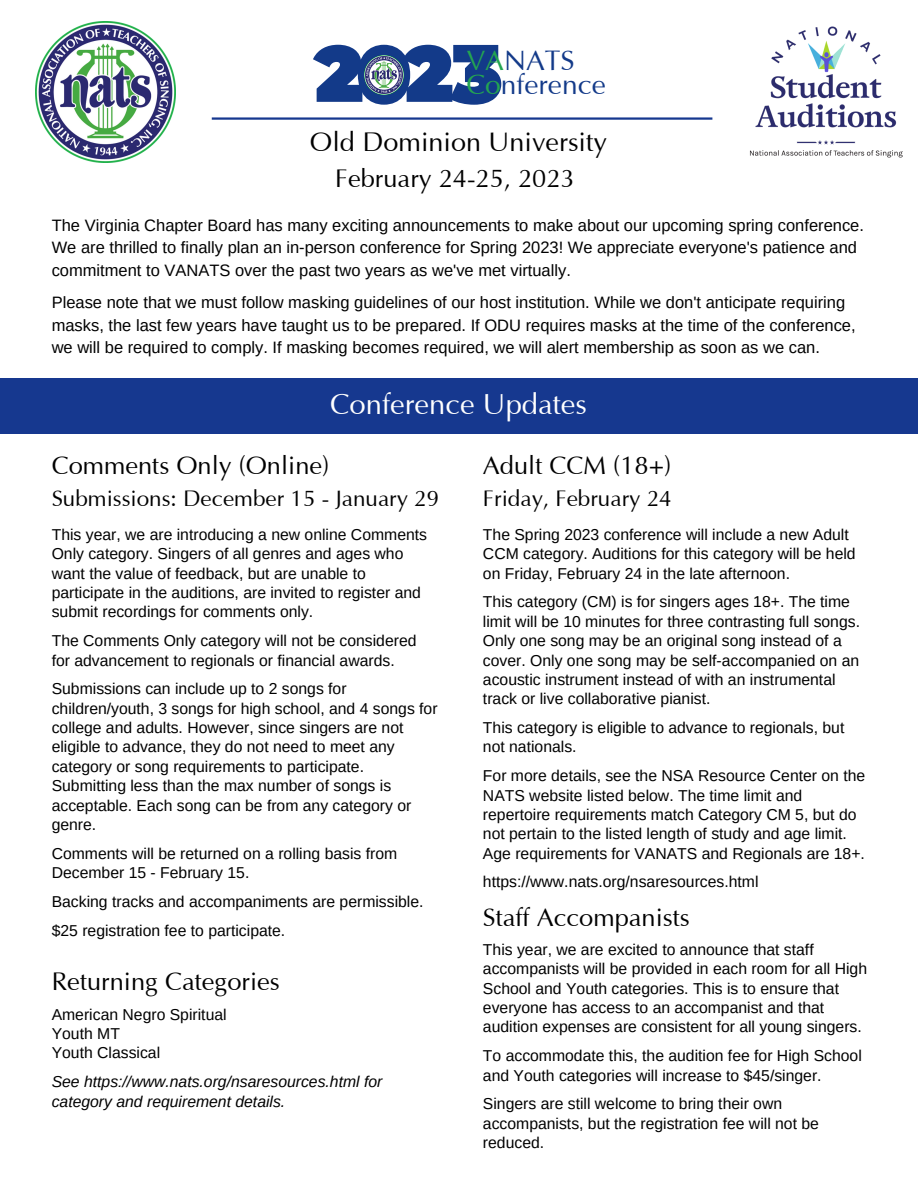
<style>
.page{position:relative;width:918px;height:1188px;background:#fff}
.page>*{position:absolute;margin:0;border:0;box-sizing:border-box;transform-origin:0 0}
.t1{font:29.25px "Optima";color:#fff}
.t2{font:28.2px/24.3px "Optima";color:#133a89}
.t3{font:27px "Optima";color:#000}
.t4{font:25.5px "Optima";color:#000}
.t5{font:22.5px "Optima";color:#000}
.t6{font:16.5px/22.5px "Arimo";color:#000}
.t7{font:15.75px/19.4px "Arimo";color:#000}
.t8{font:italic 15.75px/19.4px "Arimo";color:#000}
.s1{color:#24a551}
</style>
<div class="page">
<img style="left:35px;top:21px;width:141px;height:141px">
<img style="left:749px;top:26px;width:154px;height:132px">
<hr style="left:212px;top:117px;width:500px;height:3px;background:#16388f">
<svg style="left:313px;top:45px;width:188px;height:60px"></svg>
<div style="left:0;top:378px;width:918px;height:55px;background:#16388f"></div>
<h2 class="t2" style="left:466px;top:50px;width:141px"><span class="s1">VA</span>NATS<br><span class="s1">Co</span>nference</h2>
<h3 class="t3" style="left:310px;top:128px;width:299px">Old Dominion University</h3>
<h3 class="t4" style="left:335px;top:165px;width:241px">February 24-25, 2023</h3>
<p class="t6" style="left:52px;top:214px;width:814px">The Virginia Chapter Board has many exciting announcements to make about our upcoming spring conference.<br>We are thrilled to finally plan an in-person conference for Spring 2023! We appreciate everyone's patience and commitment to VANATS over the past two years as we've met virtually.</p>
<p class="t6" style="left:52px;top:291px;width:806px">Please note that we must follow masking guidelines of our host institution. While we don't anticipate requiring masks, the last few years have taught us to be prepared. If ODU requires masks at the time of the conference, we will be required to comply. If masking becomes required, we will alert membership as soon as we can.</p>
<h1 class="t1" style="left:330px;top:389px;width:258px">Conference Updates</h1>
<h3 class="t4" style="left:52px;top:452px;width:279px">Comments Only (Online)</h3>
<h3 class="t5" style="left:52px;top:487px;width:389px">Submissions: December 15 - January 29</h3>
<p class="t7" style="left:52px;top:525px;width:377px">This year, we are introducing a new online Comments Only category. Singers of all genres and ages who want the value of feedback, but are unable to participate in the auditions, are invited to register and submit recordings for comments only.</p>
<p class="t7" style="left:52px;top:631px;width:366px">The Comments Only category will not be considered for advancement to regionals or financial awards.</p>
<p class="t7" style="left:52px;top:679px;width:387px">Submissions can include up to 2 songs for children/youth, 3 songs for high school, and 4 songs for college and adults. However, since singers are not eligible to advance, they do not need to meet any category or song requirements to participate.<br>Submitting less than the max number of songs is acceptable. Each song can be from any category or genre.</p>
<p class="t7" style="left:52px;top:844px;width:347px">Comments will be returned on a rolling basis from<br>December 15 - February 15.</p>
<p class="t7" style="left:52px;top:887px;width:373px;line-height:28.8px">Backing tracks and accompaniments are permissible. $25 registration fee to participate.</p>
<h3 class="t4" style="left:52px;top:968px;width:230px">Returning Categories</h3>
<p class="t7" style="left:52px;top:1005px;width:176px">American Negro Spiritual<br>Youth MT<br>Youth Classical</p>
<p class="t8" style="left:52px;top:1072px;width:332px">See https://www.nats.org/nsaresources.html for category and requirement details.</p>
<h3 class="t4" style="left:483px;top:452px;width:190px">Adult CCM (18+)</h3>
<h3 class="t5" style="left:483px;top:487px;width:190px">Friday, February 24</h3>
<p class="t7" style="left:483px;top:525px;width:374px">The Spring 2023 conference will include a new Adult<br>CCM category. Auditions for this category will be held on Friday, February 24 in the late afternoon.</p>
<p class="t7" style="left:483px;top:592px;width:379px">This category (CM) is for singers ages 18+. The time limit will be 10 minutes for three contrasting full songs.<br>Only one song may be an original song instead of a cover. Only one song may be self-accompanied on an acoustic instrument instead of with an instrumental track or live collaborative pianist.</p>
<p class="t7" style="left:483px;top:718px;width:363px">This category is eligible to advance to regionals, but not nationals.</p>
<p class="t7" style="left:483px;top:766px;width:384px">For more details, see the NSA Resource Center on the NATS website listed below. The time limit and repertoire requirements match Category CM 5, but do not pertain to the listed length of study and age limit.<br>Age requirements for VANATS and Regionals are 18+.</p>
<p class="t7" style="left:483px;top:872px;width:277px">https://www.nats.org/nsaresources.html</p>
<h3 class="t4" style="left:483px;top:904px;width:208px">Staff Accompanists</h3>
<p class="t7" style="left:483px;top:940px;width:386px">This year, we are excited to announce that staff accompanists will be provided in each room for all High School and Youth categories. This is to ensure that everyone has access to an accompanist and that audition expenses are consistent for all young singers.</p>
<p class="t7" style="left:483px;top:1046px;width:380px">To accommodate this, the audition fee for High School and Youth categories will increase to $45/singer.</p>
<p class="t7" style="left:483px;top:1094px;width:338px">Singers are still welcome to bring their own accompanists, but the registration fee will not be reduced.</p>
</div>
